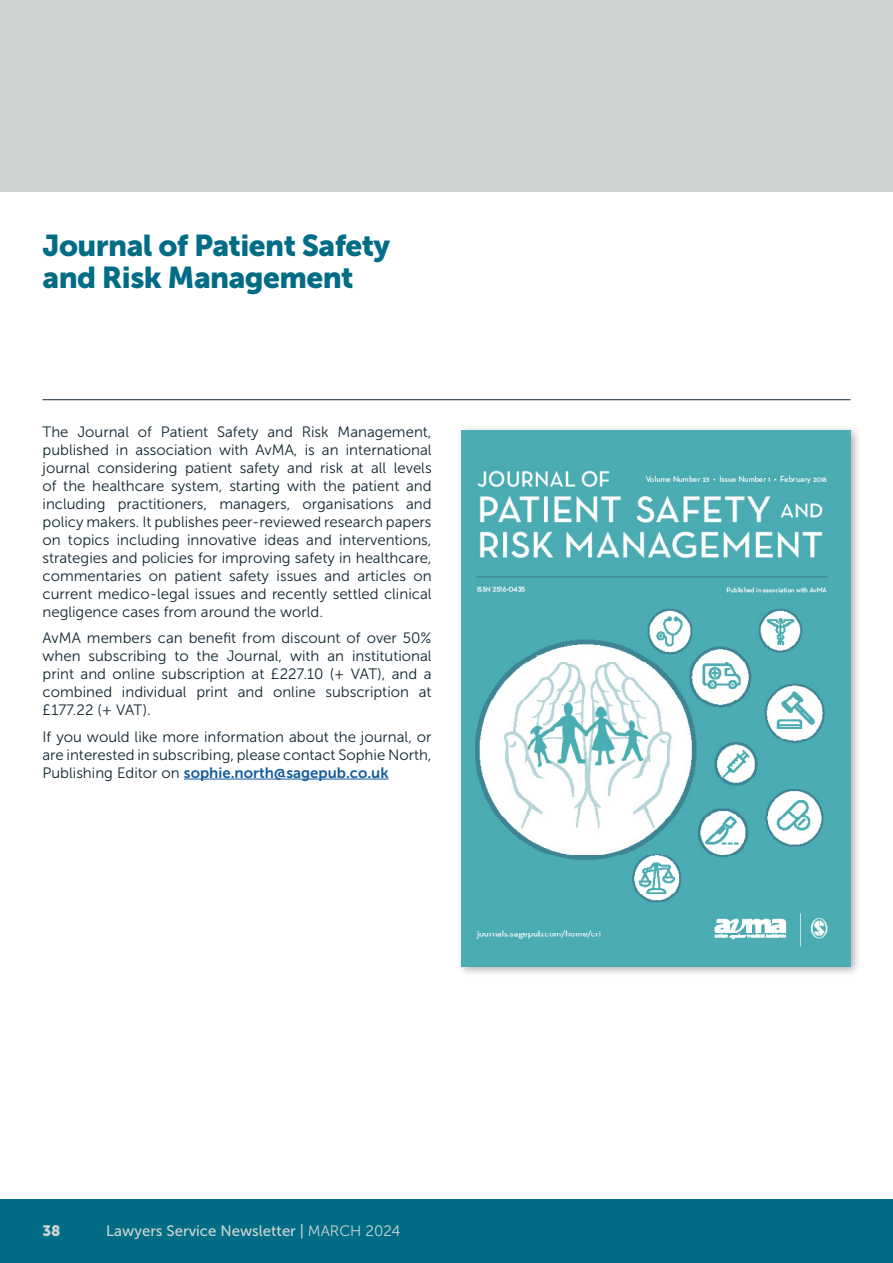
<style>
.page{position:relative;width:893px;height:1263px;background:#fff}
.page>*{position:absolute;margin:0;border:0;box-sizing:border-box;transform-origin:0 0}
.Article_title{font:30px/31.5px "Museo Sans 900";letter-spacing:-.02em;color:#006c85}
.t1{font:15px/18px "Museo Sans 300";color:#112530;text-align:justify}
.t2{font:15px "Museo Sans 500";color:#cfd4d2}
.t3{font:15px "Museo Sans 900";color:#cfd4d2}
.s1{font-family:"Museo Sans 700";color:#175d9e}
.s2{font-family:"Museo Sans 300"}
</style>
<div class="page">
<div style="left:0;top:1199px;width:892px;height:64px;background:#006c85"></div>
<div style="left:0;top:0;width:892px;height:191px;background:#cfd4d2"></div>
<hr style="left:43px;top:399px;width:807px;height:1px;background:#112530">
<hr style="left:184px;top:779px;width:205px;height:1px;background:#175d9e">
<div style="left:456px;top:425px;width:405px;height:553px;background:#231f20;opacity:.35"></div>
<img style="left:461px;top:430px;width:389px;height:536px">
<p class="Article_title" style="left:43px;top:230px;width:349px">Journal of Patient Safety and Risk Management</p>
<p class="t1" style="left:43px;top:422px;width:391px">The Journal of Patient Safety and Risk Management, published in association with AvMA, is an international journal considering patient safety and risk at all levels of the healthcare system, starting with the patient and including practitioners, managers, organisations and policy makers. It publishes peer-reviewed research papers on topics including innovative ideas and interventions, strategies and policies for improving safety in healthcare, commentaries on patient safety issues and articles on current medico-legal issues and recently settled clinical negligence cases from around the world.</p>
<p class="t1" style="left:43px;top:629px;width:391px">AvMA members can benefit from discount of over 50% when subscribing to the Journal, with an institutional print and online subscription at £227.10 (+ VAT), and a combined individual print and online subscription at £177.22 (+ VAT).</p>
<p class="t1" style="left:43px;top:727px;width:391px">If you would like more information about the journal, or are interested in subscribing, please contact Sophie North, Publishing Editor on <span class="s1">sophie.north@sagepub.co.uk</span></p>
<p class="t3" style="left:43px;top:1222px;width:20px">38</p>
<p class="t2" style="left:106px;top:1222px;width:296px">Lawyers Service Newsletter | <span class="s2">MARCH 2024</span></p>
</div>
